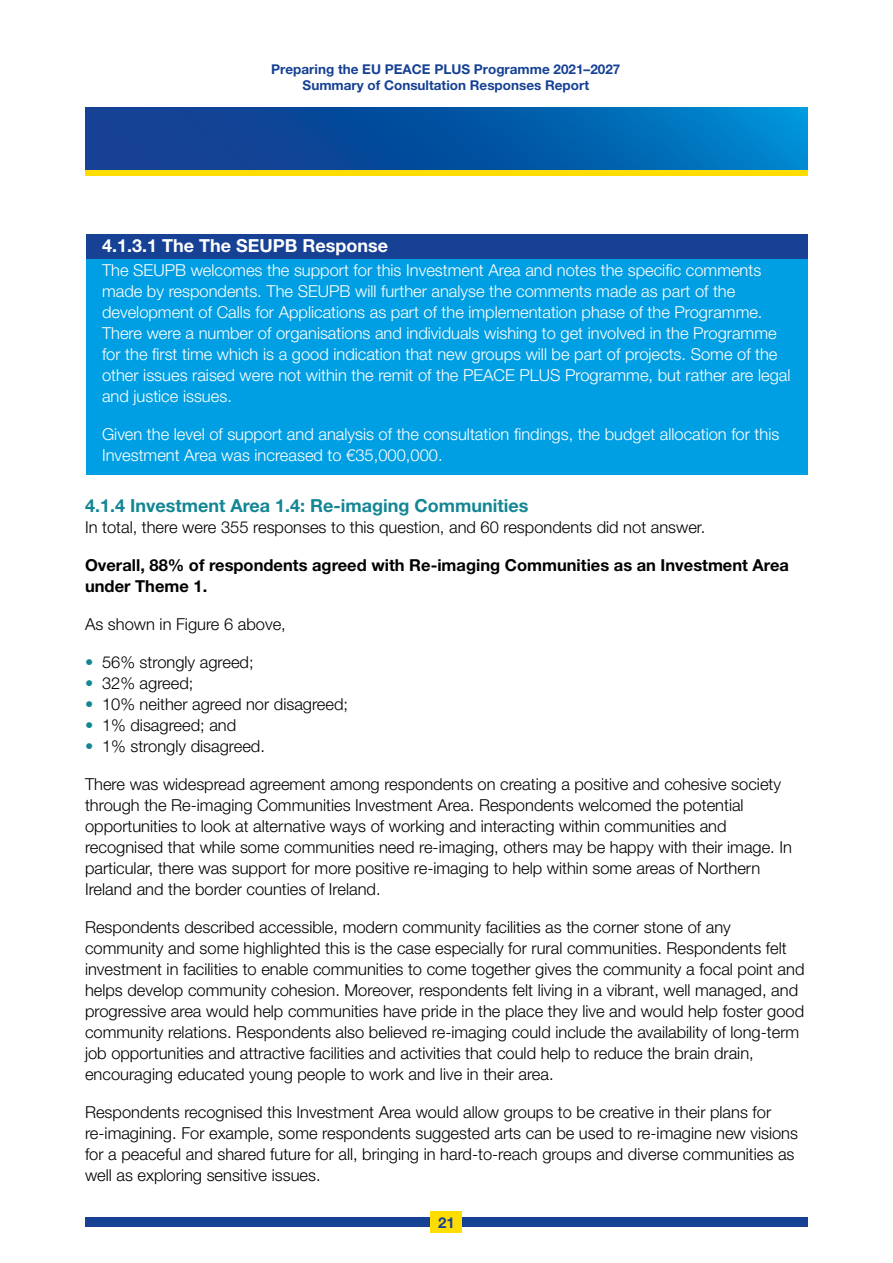
<style>
.page{position:relative;width:893px;height:1263px;background:#fff}
.page>*{position:absolute;margin:0;border:0;box-sizing:border-box;transform-origin:0 0}
.H3_Theme_1_subhead{font:700 18px "Helvetica Neue LT Std";color:#138694}
.P_SEUPB_Response_Hea{font:700 18px "Helvetica Neue LT Std";color:#fff}
.P_Body_text_11_14{font:300 16.5px/21px "Helvetica Neue LT Std";color:#000}
.P_SEUPB_Response_Bod{font:300 16.5px/21px "Helvetica Neue LT Std";color:#fff}
.P_Bullets{font:300 16.5px "Helvetica Neue LT Std";color:#000}
.P_Body_text_11_14-2{font:700 16.5px/21px "Helvetica Neue LT Std";color:#000}
.t1{font:700 15px "Helvetica Neue LT Std";color:#164194}
.t2{font:700 13.5px/16.2px "Helvetica Neue LT Std";color:#164194;text-align:center}
.s1{font-weight:700;color:#138694}
</style>
<div class="page">
<svg style="left:85px;top:169px;width:723px;height:6px;background:#d5c61b"></svg>
<svg style="left:85px;top:107px;width:723px;height:62px;background:#0659a7"></svg>
<div style="left:85px;top:1217px;width:723px;height:10px;background:#164194"></div>
<div style="left:430px;top:1212px;width:32px;height:21px;background:#fd0"></div>
<div style="left:86px;top:235px;width:721px;height:34px;background:#164194"></div>
<div style="left:86px;top:258px;width:721px;height:157px;background:#009fe3"></div>
<div style="left:86px;top:411px;width:721px;height:63px;background:#009fe3"></div>
<p class="t2" style="left:271px;top:61px;width:351px">Preparing the EU PEACE PLUS Programme 2021–2027<br>Summary of Consultation Responses Report</p>
<p class="P_SEUPB_Response_Hea" style="left:102px;top:234px;width:288px">4.1.3.1 The The SEUPB Response</p>
<p class="P_SEUPB_Response_Bod" style="left:102px;top:260px;width:690px">The SEUPB welcomes the support for this Investment Area and notes the specific comments made by respondents. The SEUPB will further analyse the comments made as part of the development of Calls for Applications as part of the implementation phase of the Programme.<br>There were a number of organisations and individuals wishing to get involved in the Programme for the first time which is a good indication that new groups will be part of projects. Some of the other issues raised were not within the remit of the PEACE PLUS Programme, but rather are legal and justice issues.</p>
<p class="P_SEUPB_Response_Bod" style="left:102px;top:424px;width:679px">Given the level of support and analysis of the consultation findings, the budget allocation for this<br>Investment Area was increased to €35,000,000.</p>
<p class="H3_Theme_1_subhead" style="left:85px;top:494px;width:445px">4.1.4 Investment Area 1.4: Re-imaging Communities</p>
<p class="P_Body_text_11_14" style="left:85px;top:516px;width:622px">In total, there were 355 responses to this question, and 60 respondents did not answer.</p>
<p class="P_Body_text_11_14-2" style="left:85px;top:554px;width:705px">Overall, 88% of respondents agreed with Re-imaging Communities as an Investment Area under Theme 1.</p>
<p class="P_Body_text_11_14" style="left:85px;top:613px;width:202px">As shown in Figure 6 above,</p>
<p class="P_Bullets" style="left:85px;top:652px;width:170px"><span class="s1">•</span> 56% strongly agreed;</p>
<p class="P_Bullets" style="left:85px;top:673px;width:110px"><span class="s1">•</span> 32% agreed;</p>
<p class="P_Bullets" style="left:85px;top:694px;width:265px"><span class="s1">•</span> 10% neither agreed nor disagreed;</p>
<p class="P_Bullets" style="left:85px;top:715px;width:153px"><span class="s1">•</span> 1% disagreed; and</p>
<p class="P_Bullets" style="left:85px;top:736px;width:181px"><span class="s1">•</span> 1% strongly disagreed.</p>
<p class="P_Body_text_11_14" style="left:85px;top:773px;width:708px">There was widespread agreement among respondents on creating a positive and cohesive society through the Re-imaging Communities Investment Area. Respondents welcomed the potential opportunities to look at alternative ways of working and interacting within communities and recognised that while some communities need re-imaging, others may be happy with their image. In particular, there was support for more positive re-imaging to help within some areas of Northern Ireland and the border counties of Ireland.</p>
<p class="P_Body_text_11_14" style="left:85px;top:916px;width:721px">Respondents described accessible, modern community facilities as the corner stone of any community and some highlighted this is the case especially for rural communities. Respondents felt investment in facilities to enable communities to come together gives the community a focal point and helps develop community cohesion. Moreover, respondents felt living in a vibrant, well managed, and progressive area would help communities have pride in the place they live and would help foster good community relations. Respondents also believed re-imaging could include the availability of long-term job opportunities and attractive facilities and activities that could help to reduce the brain drain, encouraging educated young people to work and live in their area.</p>
<p class="P_Body_text_11_14" style="left:85px;top:1101px;width:715px">Respondents recognised this Investment Area would allow groups to be creative in their plans for re-imagining. For example, some respondents suggested arts can be used to re-imagine new visions for a peaceful and shared future for all, bringing in hard-to-reach groups and diverse communities as well as exploring sensitive issues.</p>
<p class="t1" style="left:438px;top:1213px;width:18px">21</p>
</div>
